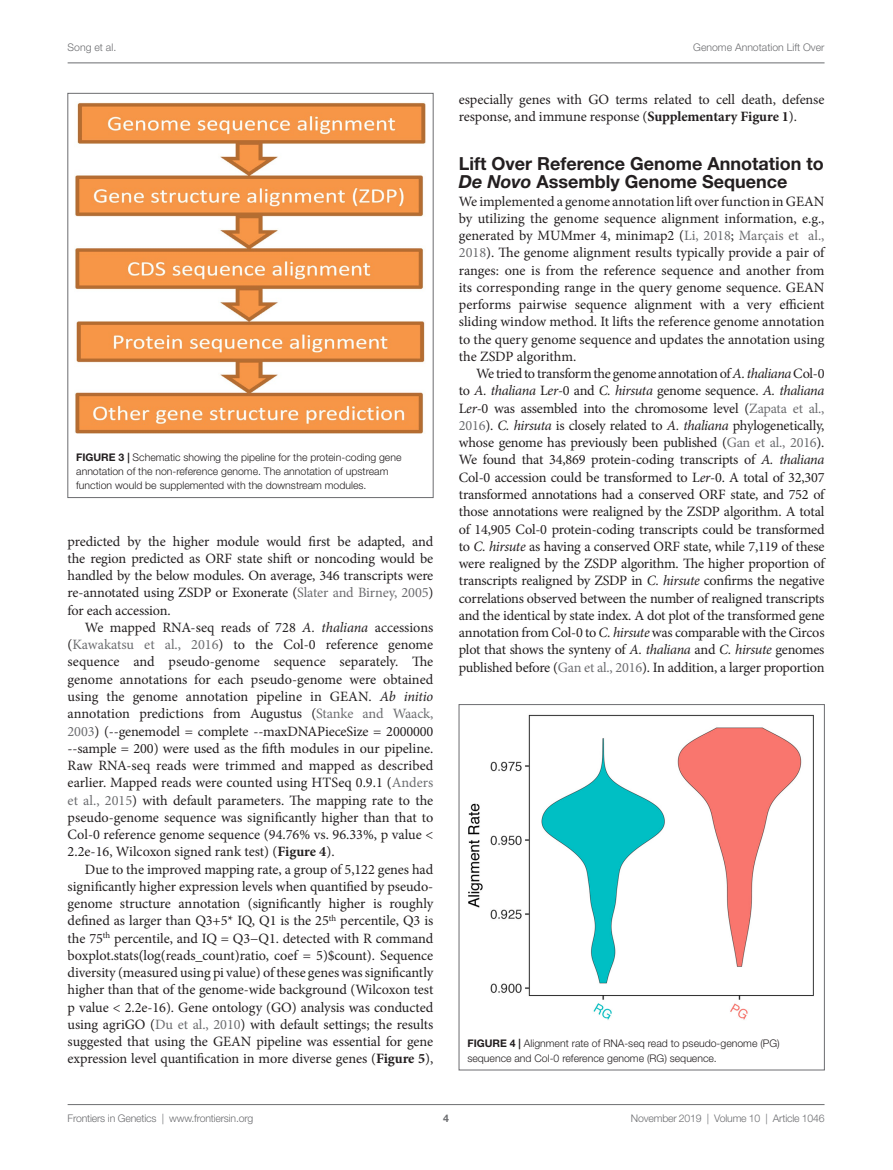
<style>
.page{position:relative;width:893px;height:1170px;background:#fff}
.page>*{position:absolute;margin:0;border:0;box-sizing:border-box;transform-origin:0 0}
._2{font:700 18px/18.8px "Helvetica Neue LT Std";color:#231f20}
.T{font:14.25px/17.2px "Minion Pro";letter-spacing:-.01em;color:#231f20;text-align:justify}
.T1{font:14.25px/17.2px "Minion Pro";color:#231f20;text-align:justify}
.FC{font:300 10.5px/14.2px "Helvetica Neue LT Std";color:#231f20}
.t1{font:300 10.5px "Helvetica Neue LT Std";letter-spacing:-.015em;color:#6c6d70}
.t2{font:700 10.5px "Helvetica Neue LT Std";color:#6c6d70}
.s1{font-weight:700}
.s2{color:#6c6d70}
.s3{font-style:italic}
</style>
<div class="page">
<hr style="left:68px;top:63px;width:756px;height:1px;background:#6c6d70">
<hr style="left:68px;top:1104px;width:756px;height:1px;background:#6c6d70">
<img style="left:469px;top:714px;width:345px;height:306px">
<img style="left:75px;top:102px;width:351px;height:331px">
<p class="t1" style="left:68px;top:41px;width:50px">Song et al.</p>
<p class="t1" style="left:693px;top:41px;width:133px">Genome Annotation Lift Over</p>
<p class="FC" style="left:76px;top:449px;width:327px"><span class="s1">FIGURE 3 |</span> Schematic showing the pipeline for the protein-coding gene annotation of the non-reference genome. The annotation of upstream function would be supplemented with the downstream modules.</p>
<p class="T" style="left:68px;top:532px;width:367px">predicted by the higher module would first be adapted, and the region predicted as ORF state shift or noncoding would be handled by the below modules. On average, 346 transcripts were re-annotated using ZSDP or Exonerate (<span class="s2">Slater and Birney, 2005</span>) for each accession.</p>
<p class="T" style="left:68px;top:618px;width:367px;text-indent:17px">We mapped RNA-seq reads of 728 <span class="s3">A. thaliana</span> accessions (<span class="s2">Kawakatsu et al., 2016</span>) to the Col-0 reference genome sequence and pseudo-genome sequence separately. The genome annotations for each pseudo-genome were obtained using the genome annotation pipeline in GEAN. <span class="s3">Ab initio </span>annotation predictions from Augustus (<span class="s2">Stanke and Waack, 2003</span>) (--genemodel = complete --maxDNAPieceSize = 2000000 --sample = 200) were used as the fifth modules in our pipeline.<br>Raw RNA-seq reads were trimmed and mapped as described earlier. Mapped reads were counted using HTSeq 0.9.1 (<span class="s2">Anders et al., 2015</span>) with default parameters. The mapping rate to the pseudo-genome sequence was significantly higher than that to Col-0 reference genome sequence (94.76% vs. 96.33%, p value &lt; 2.2e-16, Wilcoxon signed rank test) (<span class="s1">Figure 4</span>).</p>
<p class="T" style="left:68px;top:860px;width:367px;text-indent:17px">Due to the improved mapping rate, a group of 5,122 genes had significantly higher expression levels when quantified by pseudo&shy;genome structure annotation (significantly higher is roughly defined as larger than Q3+5* IQ, Q1 is the 25<sup>th</sup> percentile, Q3 is the 75<sup>th</sup> percentile, and IQ = Q3−Q1. detected with R command boxplot.stats(log(reads_count)ratio, coef = 5)$count). Sequence diversity (measured using pi value) of these genes was significantly higher than that of the genome-wide background (Wilcoxon test p value &lt; 2.2e-16). Gene ontology (GO) analysis was conducted using agriGO (<span class="s2">Du et al., 2010</span>) with default settings; the results suggested that using the GEAN pipeline was essential for gene expression level quantification in more diverse genes (<span class="s1">Figure 5</span>),</p>
<p class="T" style="left:459px;top:90px;width:367px">especially genes with GO terms related to cell death, defense response, and immune response (<span class="s1">Supplementary Figure 1</span>).</p>
<p class="_2" style="left:459px;top:153px;width:367px">Lift Over Reference Genome Annotation to<br><span class="s3">De Novo</span> Assembly Genome Sequence</p>
<p class="T1" style="left:459px;top:192px;width:367px">We implemented a genome annotation lift over function in GEAN by utilizing the genome sequence alignment information, e.g., generated by MUMmer 4, minimap2 (<span class="s2">Li, 2018</span>; <span class="s2">Marçais et al., 2018</span>). The genome alignment results typically provide a pair of ranges: one is from the reference sequence and another from its corresponding range in the query genome sequence. GEAN performs pairwise sequence alignment with a very efficient sliding window method. It lifts the reference genome annotation to the query genome sequence and updates the annotation using the ZSDP algorithm.</p>
<p class="T" style="left:459px;top:365px;width:367px;text-indent:17px">We tried to transform the genome annotation of <span class="s3">A. thaliana</span> Col-0 to <span class="s3">A. thaliana</span> L<span class="s3">er</span>-0 and <span class="s3">C. hirsuta</span> genome sequence. <span class="s3">A. thaliana </span>L<span class="s3">er</span>-0 was assembled into the chromosome level (<span class="s2">Zapata et al., 2016</span>). <span class="s3">C. hirsuta</span> is closely related to <span class="s3">A. thaliana</span> phylogenetically, whose genome has previously been published (<span class="s2">Gan et al., 2016</span>).<br>We found that 34,869 protein-coding transcripts of <span class="s3">A. thaliana </span>Col-0 accession could be transformed to L<span class="s3">er</span>-0. A total of 32,307 transformed annotations had a conserved ORF state, and 752 of those annotations were realigned by the ZSDP algorithm. A total of 14,905 Col-0 protein-coding transcripts could be transformed to <span class="s3">C. hirsute</span> as having a conserved ORF state, while 7,119 of these were realigned by the ZSDP algorithm. The higher proportion of transcripts realigned by ZSDP in <span class="s3">C. hirsute</span> confirms the negative correlations observed between the number of realigned transcripts and the identical by state index. A dot plot of the transformed gene annotation from Col-0 to <span class="s3">C. hirsute</span> was comparable with the Circos plot that shows the synteny of <span class="s3">A. thaliana</span> and <span class="s3">C. hirsute</span> genomes published before (<span class="s2">Gan et al., 2016</span>). In addition, a larger proportion</p>
<p class="FC" style="left:467px;top:1036px;width:314px"><span class="s1">FIGURE 4 |</span> Alignment rate of RNA-seq read to pseudo-genome (PG) sequence and Col-0 reference genome (RG) sequence.</p>
<p class="t1" style="left:68px;top:1111px;width:187px">Frontiers in Genetics | www.frontiersin.org</p>
<p class="t1" style="left:631px;top:1111px;width:195px">November 2019 | Volume 10 | Article 1046</p>
<p class="t2" style="left:443px;top:1111px;width:7px">4</p>
</div>
